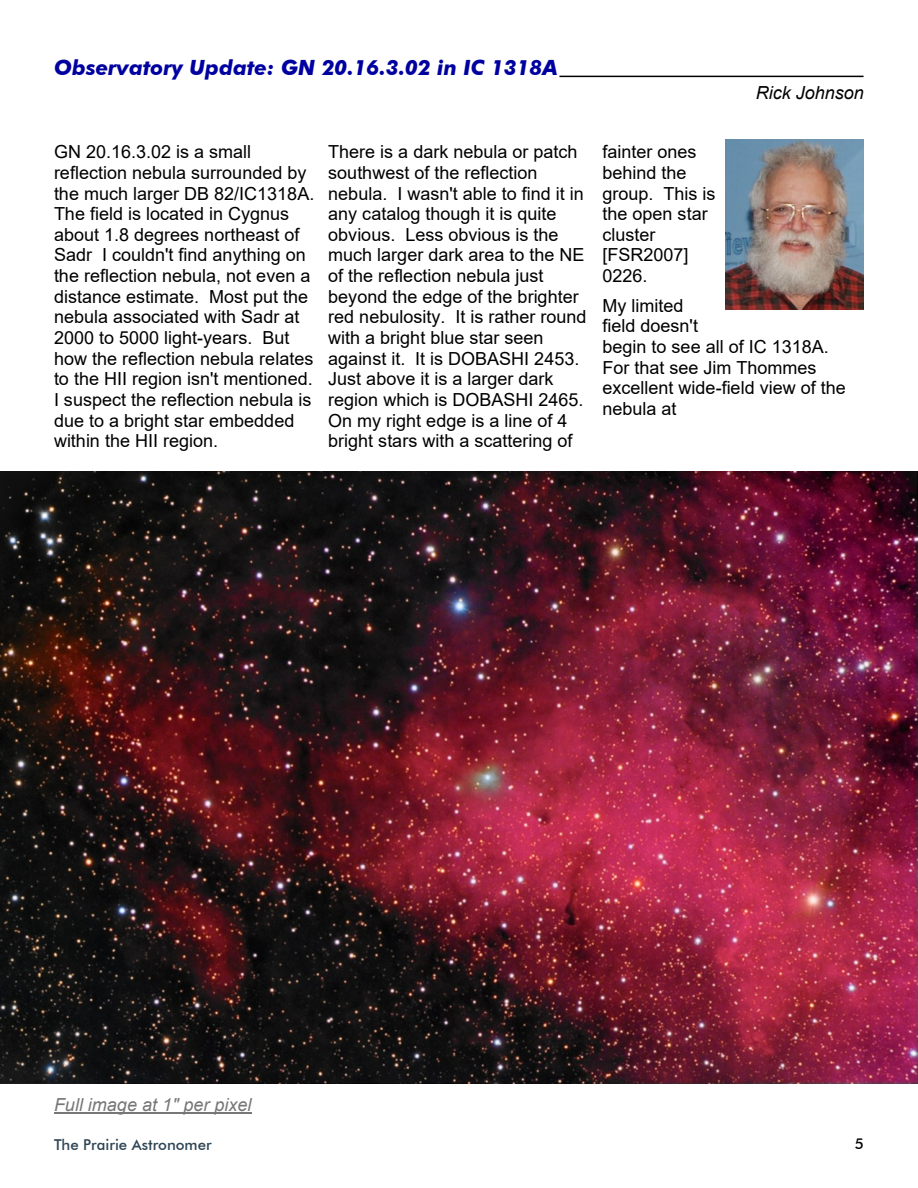
<style>
.page{position:relative;width:918px;height:1188px;background:#fff}
.page>*{position:absolute;margin:0;border:0;box-sizing:border-box;transform-origin:0 0}
.t1{font:italic 700 21px "Futura BT";color:#0000a0}
.t2{font:18px/20.7px "Arial";color:#000}
.t3{font:italic 18px "Arial";color:#777}
.t4{font:italic 18px "Arial";color:#000}
.t5{font:500 15px "Futura BT";color:#2e4556}
.t6{font:500 15px "Futura BT";color:#000}
</style>
<div class="page">
<hr style="left:559px;top:76px;width:305px;height:1px;background:#000">
<img style="left:726px;top:140px;width:138px;height:170px">
<hr style="left:54px;top:1112px;width:198px;height:2px;background:#777">
<img style="left:0;top:471px;width:918px;height:612px">
<p class="t1" style="left:54px;top:59px;width:505px">Observatory Update: GN 20.16.3.02 in IC 1318A</p>
<p class="t4" style="left:756px;top:85px;width:110px">Rick Johnson</p>
<p class="t2" style="left:54px;top:143px;width:262px">GN 20.16.3.02 is a small reflection nebula surrounded by the much larger DB 82/IC1318A.<br>The field is located in Cygnus about 1.8 degrees northeast of<br>Sadr I couldn't find anything on the reflection nebula, not even a distance estimate. Most put the nebula associated with Sadr at<br>2000 to 5000 light-years. But how the reflection nebula relates to the HII region isn't mentioned.<br>I suspect the reflection nebula is due to a bright star embedded within the HII region.</p>
<p class="t2" style="left:328px;top:143px;width:260px">There is a dark nebula or patch southwest of the reflection nebula. I wasn't able to find it in any catalog though it is quite obvious. Less obvious is the much larger dark area to the NE of the reflection nebula just beyond the edge of the brighter red nebulosity. It is rather round with a bright blue star seen against it. It is DOBASHI 2453.<br>Just above it is a larger dark region which is DOBASHI 2465.<br>On my right edge is a line of 4 bright stars with a scattering of</p>
<p class="t2" style="left:603px;top:143px;width:115px">fainter ones behind the group. This is the open star cluster [FSR2007]<br>0226.</p>
<p class="t2" style="left:603px;top:297px;width:245px">My limited<br>field doesn't<br>begin to see all of IC 1318A.<br>For that see Jim Thommes excellent wide-field view of the nebula at</p>
<p class="t3" style="left:54px;top:1098px;width:199px">Full image at 1" per pixel</p>
<p class="t5" style="left:54px;top:1138px;width:159px">The Prairie Astronomer</p>
<p class="t6" style="left:855px;top:1138px;width:11px">5</p>
</div>
